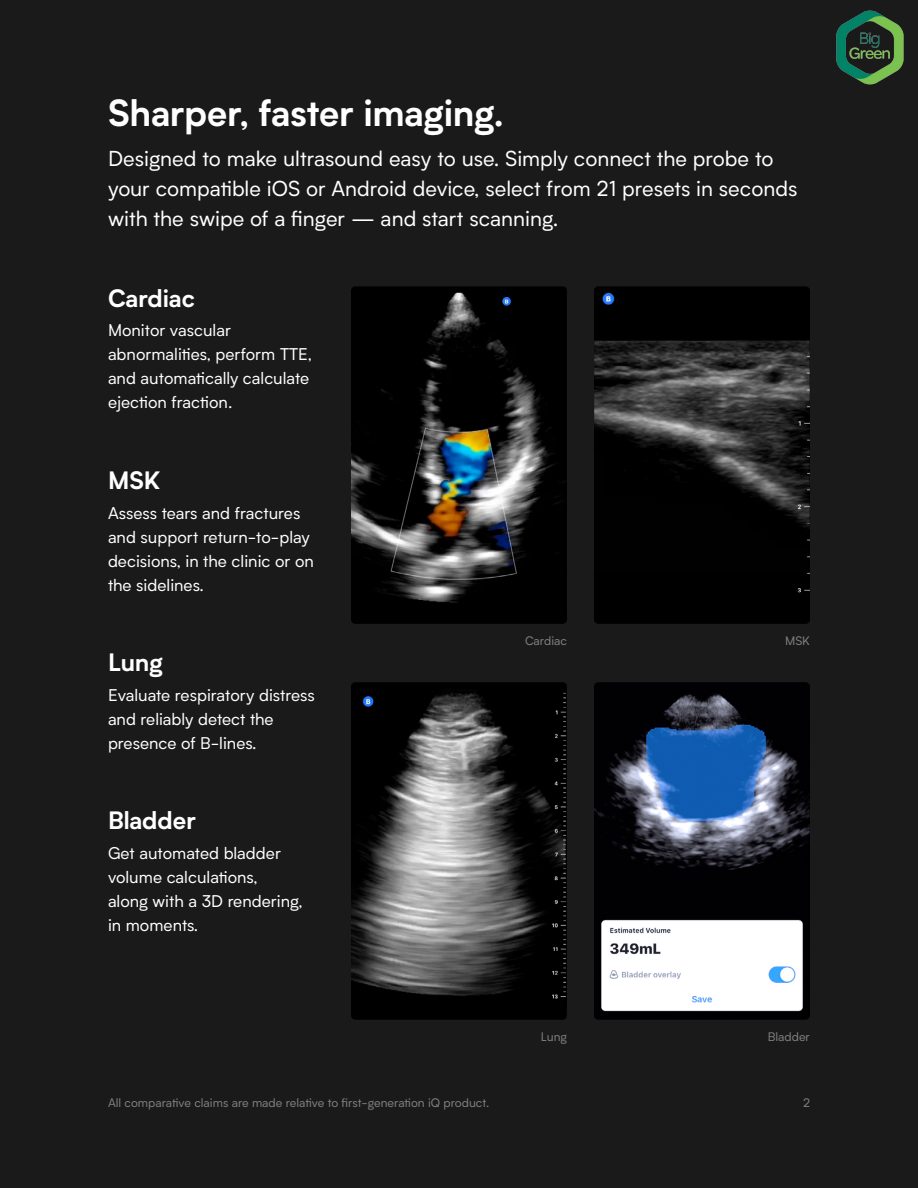
<style>
.page{position:relative;width:918px;height:1188px;background:#1a1a1a}
.page>*{position:absolute;margin:0;border:0;box-sizing:border-box;transform-origin:0 0}
.t1{font:700 36px "Biotif";color:#fff}
.t2{font:700 24px "Biotif";color:#fff}
.t3{font:21px/30px "Biotif";color:#fff}
.t4{font:16.5px/24px "Biotif";color:#fff}
.t5{font:12px "Biotif";color:#7f8080}
</style>
<div class="page">
<img style="left:351px;top:682px;width:216px;height:338px">
<img style="left:594px;top:682px;width:216px;height:338px">
<img style="left:351px;top:286px;width:216px;height:338px">
<img style="left:594px;top:286px;width:216px;height:338px">
<img style="left:836px;top:10px;width:68px;height:75px">
<h1 class="t1" style="left:108px;top:86px;width:398px">Sharper, faster imaging.</h1>
<p class="t3" style="left:108px;top:143px;width:691px">Designed to make ultrasound easy to use. Simply connect the probe to your compatible iOS or Android device, select from 21 presets in seconds with the swipe of a finger — and start scanning.</p>
<h2 class="t2" style="left:108px;top:281px;width:89px">Cardiac</h2>
<p class="t4" style="left:108px;top:318px;width:206px">Monitor vascular abnormalities, perform TTE, and automatically calculate ejection fraction.</p>
<h2 class="t2" style="left:108px;top:463px;width:54px">MSK</h2>
<p class="t4" style="left:108px;top:500px;width:207px">Assess tears and fractures and support return-to-play decisions, in the clinic or on the sidelines.</p>
<h2 class="t2" style="left:108px;top:645px;width:56px">Lung</h2>
<p class="t4" style="left:108px;top:682px;width:208px">Evaluate respiratory distress and reliably detect the presence of B-lines.</p>
<h2 class="t2" style="left:108px;top:803px;width:89px">Bladder</h2>
<p class="t4" style="left:108px;top:840px;width:196px">Get automated bladder volume calculations,<br>along with a 3D rendering, in moments.</p>
<p class="t5" style="left:525px;top:632px;width:43px">Cardiac</p>
<p class="t5" style="left:108px;top:1094px;width:383px">All comparative claims are made relative to first-generation iQ product.</p>
<p class="t5" style="left:541px;top:1028px;width:28px">Lung</p>
<p class="t5" style="left:785px;top:632px;width:26px">MSK</p>
<p class="t5" style="left:768px;top:1028px;width:44px">Bladder</p>
<p class="t5" style="left:803px;top:1094px;width:8px">2</p>
</div>
